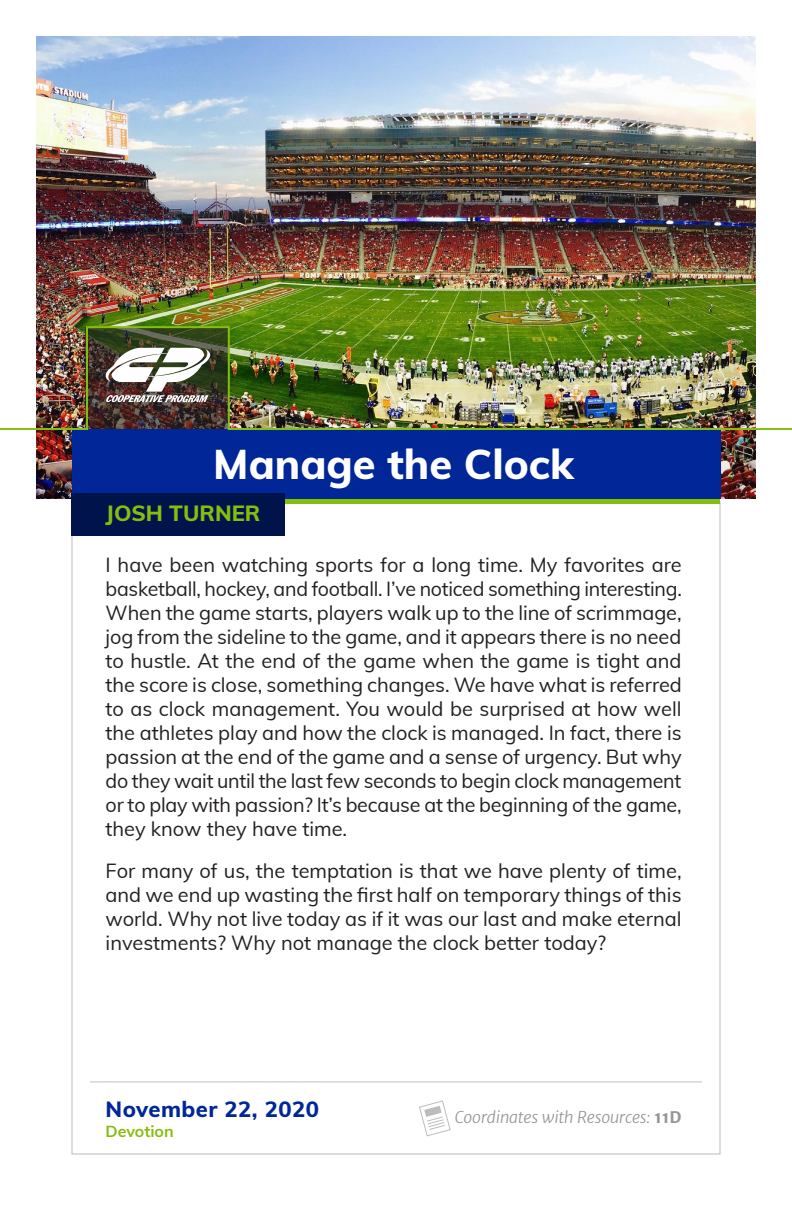
<style>
.page{position:relative;width:792px;height:1224px;background:#fff}
.page>*{position:absolute;margin:0;border:0;box-sizing:border-box;transform-origin:0 0}
.t1{font:800 41.6px "Muli";color:#fff}
.t2{font:800 22px "Muli";letter-spacing:.02em;color:#012697}
.t3{font:800 22px "Muli";color:#86be0f}
.t4{font:20px/24px "Muli";color:#231f20;text-align:justify}
.t5{font:italic 300 16px "Merriweather Sans";letter-spacing:-.01em;color:#939598}
.t6{font:700 16px "Muli";color:#86be0f}
.s1{font-weight:700;font-style:normal}
</style>
<div class="page">
<div style="left:72px;top:501px;width:648px;height:653px;background:#fff;border:1px solid #bcbdc0"></div>
<img style="left:37px;top:36px;width:719px;height:463px">
<svg style="left:89px;top:329px;width:138px;height:100px;background:#3f3829"></svg>
<div style="left:86px;top:326px;width:144px;height:119px;border:2px solid #86be0f"></div>
<div style="left:72px;top:429px;width:648px;height:70px;background:#012697"></div>
<div style="left:72px;top:499px;width:648px;height:5px;background:#86be0f"></div>
<div style="left:72px;top:493px;width:213px;height:42px;background:#00134b"></div>
<img style="left:105px;top:348px;width:105px;height:54px">
<hr style="left:90px;top:1081px;width:612px;height:1px;background:#bcbdc0">
<svg style="left:419px;top:1100px;width:32px;height:37px"></svg>
<hr style="left:0;top:428px;width:88px;height:2px;background:#86be0f">
<hr style="left:228px;top:428px;width:564px;height:2px;background:#86be0f">
<h1 class="t1" style="left:213px;top:434px;width:362px">Manage the Clock</h1>
<p class="t3" style="left:106px;top:497px;width:156px">JOSH TURNER</p>
<p class="t4" style="left:106px;top:552px;width:578px">I have been watching sports for a long time. My favorites are basketball, hockey, and football. I’ve noticed something interesting.<br>When the game starts, players walk up to the line of scrimmage, jog from the sideline to the game, and it appears there is no need to hustle. At the end of the game when the game is tight and the score is close, something changes. We have what is referred to as clock management. You would be surprised at how well the athletes play and how the clock is managed. In fact, there is passion at the end of the game and a sense of urgency. But why do they wait until the last few seconds to begin clock management or to play with passion? It’s because at the beginning of the game, they know they have time.</p>
<p class="t4" style="left:106px;top:858px;width:578px">For many of us, the temptation is that we have plenty of time, and we end up wasting the first half on temporary things of this world. Why not live today as if it was our last and make eternal investments? Why not manage the clock better today?</p>
<p class="t2" style="left:106px;top:1092px;width:215px">November 22, 2020</p>
<p class="t5" style="left:455px;top:1107px;width:228px">Coordinates with Resources: <span class="s1">11D</span></p>
<p class="t6" style="left:106px;top:1120px;width:70px">Devotion</p>
</div>
